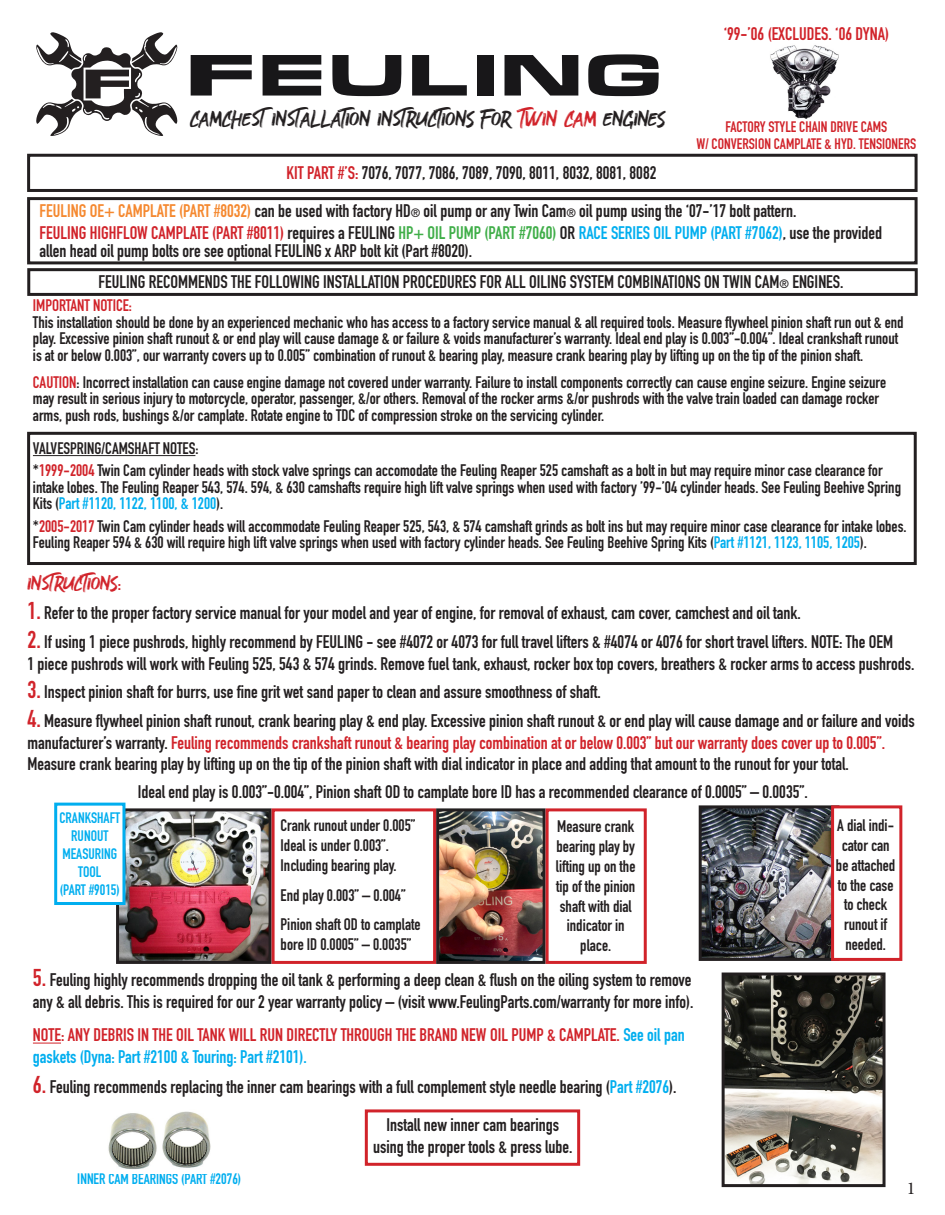
<style>
.page{position:relative;width:945px;height:1215px;background:#fff}
.page>*{position:absolute;margin:0;border:0;box-sizing:border-box;transform-origin:0 0}
.t1{font:22.5px "Grotters";letter-spacing:-.02em;color:#231f20}
.t2{font:21px "Grotters";letter-spacing:-.05em;color:#d1232a}
.t3{font:700 18px/21.6px "DIN Condensed";color:#231f20}
.t4{font:700 18px/21.6px "DIN Condensed";color:#d1232a}
.t5{font:18px "Minion Pro";color:#231f20}
.t6{font:700 16.5px/19.8px "DIN Condensed";color:#231f20}
.t7{font:700 16.5px "DIN Condensed";color:#d1232a}
.t8{font:700 15px "DIN Condensed";color:#00aeef}
.t9{font:700 15px "DIN Condensed";color:#d1232a}
.s1{color:#d1232a}
.s2{color:#f58930}
.s3{font-size:12px}
.s4{color:#40ae49}
.s5{color:#00aeef}
.s6{font-family:"DIN Condensed";font-weight:700;font-size:18px}
.s7{font-size:24px;color:#d1232a}
</style>
<div class="page">
<svg style="left:191px;top:55px;width:61px;height:41px"></svg>
<svg style="left:263px;top:55px;width:58px;height:41px"></svg>
<svg style="left:332px;top:55px;width:69px;height:41px"></svg>
<svg style="left:412px;top:55px;width:55px;height:41px"></svg>
<div style="left:477px;top:55px;width:17px;height:41px;background:#181719"></div>
<svg style="left:505px;top:55px;width:73px;height:41px"></svg>
<svg style="left:588px;top:54px;width:71px;height:42px"></svg>
<svg style="left:36px;top:32px;width:142px;height:104px"></svg>
<div style="left:27px;top:197px;width:891px;height:67px;border:3px solid #231f20"></div>
<div style="left:27px;top:268px;width:891px;height:28px;border:3px solid #231f20"></div>
<div style="left:27px;top:154px;width:891px;height:38px;border:3px solid #231f20"></div>
<img style="left:770px;top:45px;width:69px;height:74px">
<hr style="left:33px;top:455px;width:162px;height:1px;background:#231f20">
<img style="left:108px;top:1111px;width:103px;height:58px">
<div style="left:365px;top:1109px;width:215px;height:57px;border:3px solid #d1232a"></div>
<img style="left:726px;top:977px;width:156px;height:206px">
<div style="left:722px;top:973px;width:164px;height:214px;border:3px solid #231f20"></div>
<img style="left:703px;top:809px;width:128px;height:148px">
<div style="left:699px;top:805px;width:140px;height:156px;border:3px solid #231f20"></div>
<img style="left:120px;top:812px;width:148px;height:148px">
<div style="left:116px;top:808px;width:156px;height:156px;border:3px solid #231f20"></div>
<div style="left:831px;top:805px;width:71px;height:156px;background:#fff;border:3px solid #d1232a"></div>
<div style="left:54px;top:803px;width:71px;height:102px;background:#fff;border:3px solid #00aeef"></div>
<img style="left:440px;top:812px;width:102px;height:148px">
<div style="left:436px;top:808px;width:110px;height:156px;border:3px solid #231f20"></div>
<div style="left:546px;top:808px;width:101px;height:156px;background:#fff;border:3px solid #d1232a"></div>
<div style="left:272px;top:808px;width:164px;height:156px;background:#fff;border:3px solid #d1232a"></div>
<div style="left:27px;top:432px;width:890px;height:133px;border:3px solid #231f20"></div>
<svg style="left:33px;top:1043px;width:28px;height:1px"></svg>
<p class="t1" style="left:190px;top:106px;width:477px">CAMCHESTINSTALLATION INSTRUCTIONS FOR <span class="s1">TWIN CAM</span> ENGINES</p>
<p class="t3" style="left:286px;top:161px;width:371px"><span class="s1">KIT PART #’S:</span> 7076, 7077, 7086, 7089, 7090, 8011, 8032, 8081, 8082</p>
<p class="t4" style="left:724px;top:23px;width:167px">‘99-’06 (EXCLUDES. ‘06 DYNA)</p>
<p class="t9" style="left:726px;top:117px;width:163px">FACTORY STYLE CHAIN DRIVE CAMS</p>
<p class="t9" style="left:697px;top:134px;width:221px">W/ CONVERSION CAMPLATE &amp; HYD. TENSIONERS</p>
<p class="t3" style="left:39px;top:200px;width:759px"><span class="s2">FEULING OE+ CAMPLATE (PART #8032)</span> can be used with factory HD<span class="s3">®</span> oil pump or any Twin Cam<span class="s3">®</span> oil pump using the ‘07-’17 bolt pattern.</p>
<p class="t3" style="left:39px;top:223px;width:844px;line-height:18px"><span class="s1">FEULING HIGHFLOW CAMPLATE (PART #8011)</span> requires a FEULING <span class="s4">HP+ OIL PUMP (PART #7060)</span> OR <span class="s5">RACE SERIES OIL PUMP (PART #7062)</span>, use the provided allen head oil pump bolts ore see optional FEULING x ARP bolt kit (Part #8020).</p>
<p class="t3" style="left:99px;top:271px;width:747px">FEULING RECOMMENDS THE FOLLOWING INSTALLATION PROCEDURES FOR ALL OILING SYSTEM COMBINATIONS ON TWIN CAM<span class="s3">®</span> ENGINES.</p>
<p class="t7" style="left:33px;top:295px;width:101px">IMPORTANT NOTICE:</p>
<p class="t6" style="left:33px;top:314px;width:872px;line-height:16.5px">This installation should be done by an experienced mechanic who has access to a factory service manual &amp; all required tools. Measure flywheel pinion shaft run out &amp; end play. Excessive pinion shaft runout &amp; or end play will cause damage &amp; or failure &amp; voids manufacturer’s warranty. Ideal end play is 0.003”-0.004”. Ideal crankshaft runout is at or below 0.003”, our warranty covers up to 0.005” combination of runout &amp; bearing play, measure crank bearing play by lifting up on the tip of the pinion shaft.</p>
<p class="t6" style="left:33px;top:374px;width:855px;line-height:16.5px"><span class="s1">CAUTION</span>: Incorrect installation can cause engine damage not covered under warranty. Failure to install components correctly can cause engine seizure. Engine seizure may result in serious injury to motorcycle, operator, passenger, &amp;/or others. Removal of the rocker arms &amp;/or pushrods with the valve train loaded can damage rocker arms, push rods, bushings &amp;/or camplate. Rotate engine to TDC of compression stroke on the servicing cylinder.</p>
<p class="t6" style="left:33px;top:438px;width:167px">VALVESPRING/CAMSHAFT NOTES:</p>
<p class="t6" style="left:33px;top:462px;width:870px;line-height:16.5px">*<span class="s1">1999-2004</span> Twin Cam cylinder heads with stock valve springs can accomodate the Feuling Reaper 525 camshaft as a bolt in but may require minor case clearance for intake lobes. The Feuling Reaper 543, 574. 594, &amp; 630 camshafts require high lift valve springs when used with factory ’99-’04 cylinder heads. See Feuling Beehive Spring<br>Kits (<span class="s5">Part #1120, 1122, 1100, &amp; 1200</span>).</p>
<p class="t6" style="left:33px;top:518px;width:875px;line-height:16.5px">*<span class="s1">2005-2017</span> Twin Cam cylinder heads will accommodate Feuling Reaper 525, 543, &amp; 574 camshaft grinds as bolt ins but may require minor case clearance for intake lobes.<br>Feuling Reaper 594 &amp; 630 will require high lift valve springs when used with factory cylinder heads. See Feuling Beehive Spring Kits (<span class="s5">Part #1121, 1123, 1105, 1205</span>).</p>
<p class="t2" style="left:28px;top:572px;width:95px">INSTRUCTIONS<span class="s6">:</span></p>
<p class="t3" style="left:28px;top:602px;width:775px"><span class="s7">1.</span> Refer to the proper factory service manual for your model and year of engine, for removal of exhaust, cam cover, camchest and oil tank.</p>
<p class="t3" style="left:28px;top:631px;width:888px"><span class="s7">2.</span> If using 1 piece pushrods, highly recommend by FEULING - see #4072 or 4073 for full travel lifters &amp; #4074 or 4076 for short travel lifters. NOTE: The OEM<br>1 piece pushrods will work with Feuling 525, 543 &amp; 574 grinds. Remove fuel tank, exhaust, rocker box top covers, breathers &amp; rocker arms to access pushrods.</p>
<p class="t3" style="left:28px;top:681px;width:575px"><span class="s7">3.</span> Inspect pinion shaft for burrs, use fine grit wet sand paper to clean and assure smoothness of shaft.</p>
<p class="t3" style="left:28px;top:710px;width:889px"><span class="s7">4.</span> Measure flywheel pinion shaft runout, crank bearing play &amp; end play. Excessive pinion shaft runout &amp; or end play will cause damage and or failure and voids manufacturer’s warranty. <span class="s1">Feuling recommends crankshaft runout &amp; bearing play combination at or below 0.003” but our warranty does cover up to 0.005”.<br></span>Measure crank bearing play by lifting up on the tip of the pinion shaft with dial indicator in place and adding that amount to the runout for your total.</p>
<p class="t3" style="left:138px;top:781px;width:671px">Ideal end play is 0.003”-0.004”, Pinion shaft OD to camplate bore ID has a recommended clearance of 0.0005” – 0.0035”.</p>
<p class="t6" style="left:836px;top:815px;width:61px;text-align:center">A dial indi&shy;cator can be attached to the case to check runout if needed.</p>
<p class="t8" style="left:59px;top:808px;width:62px">CRANKSHAFT</p>
<p class="t8" style="left:71px;top:826px;width:39px">RUNOUT</p>
<p class="t8" style="left:62px;top:844px;width:56px">MEASURING</p>
<p class="t8" style="left:78px;top:862px;width:25px">TOOL</p>
<p class="t8" style="left:60px;top:880px;width:62px">(PART #9015)</p>
<p class="t6" style="left:281px;top:815px;width:136px">Crank runout under 0.005”</p>
<p class="t6" style="left:281px;top:835px;width:110px">Ideal is under 0.003”.</p>
<p class="t6" style="left:281px;top:855px;width:118px">Including bearing play.</p>
<p class="t6" style="left:281px;top:885px;width:127px">End play 0.003” – 0.004”</p>
<p class="t6" style="left:281px;top:914px;width:142px">Pinion shaft OD to camplate</p>
<p class="t6" style="left:281px;top:934px;width:132px">bore ID 0.0005” – 0.0035”</p>
<p class="t3" style="left:33px;top:969px;width:662px"><span class="s7">5.</span> Feuling highly recommends dropping the oil tank &amp; performing a deep clean &amp; flush on the oiling system to remove any &amp; all debris. This is required for our 2 year warranty policy – (visit www.FeulingParts.com/warranty for more info).</p>
<p class="t4" style="left:33px;top:1024px;width:653px">NOTE: ANY DEBRIS IN THE OIL TANK WILL RUN DIRECTLY THROUGH THE BRAND NEW OIL PUMP &amp; CAMPLATE. <span class="s5">See oil pan gaskets (Dyna: Part #2100 &amp; Touring: Part #2101).</span></p>
<p class="t6" style="left:556px;top:817px;width:81px;text-align:center">Measure crank bearing play by lifting up on the tip of the pinion shaft with dial indicator in place.</p>
<p class="t3" style="left:33px;top:1076px;width:645px"><span class="s7">6.</span> Feuling recommends replacing the inner cam bearings with a full complement style needle bearing (<span class="s5">Part #2076</span>).</p>
<p class="t8" style="left:77px;top:1169px;width:165px">INNER CAM BEARINGS (PART #2076)</p>
<p class="t3" style="left:373px;top:1114px;width:201px;text-align:center">Install new inner cam bearings using the proper tools &amp; press lube.</p>
<p class="t5" style="left:907px;top:1176px;width:10px">1</p>
</div>
